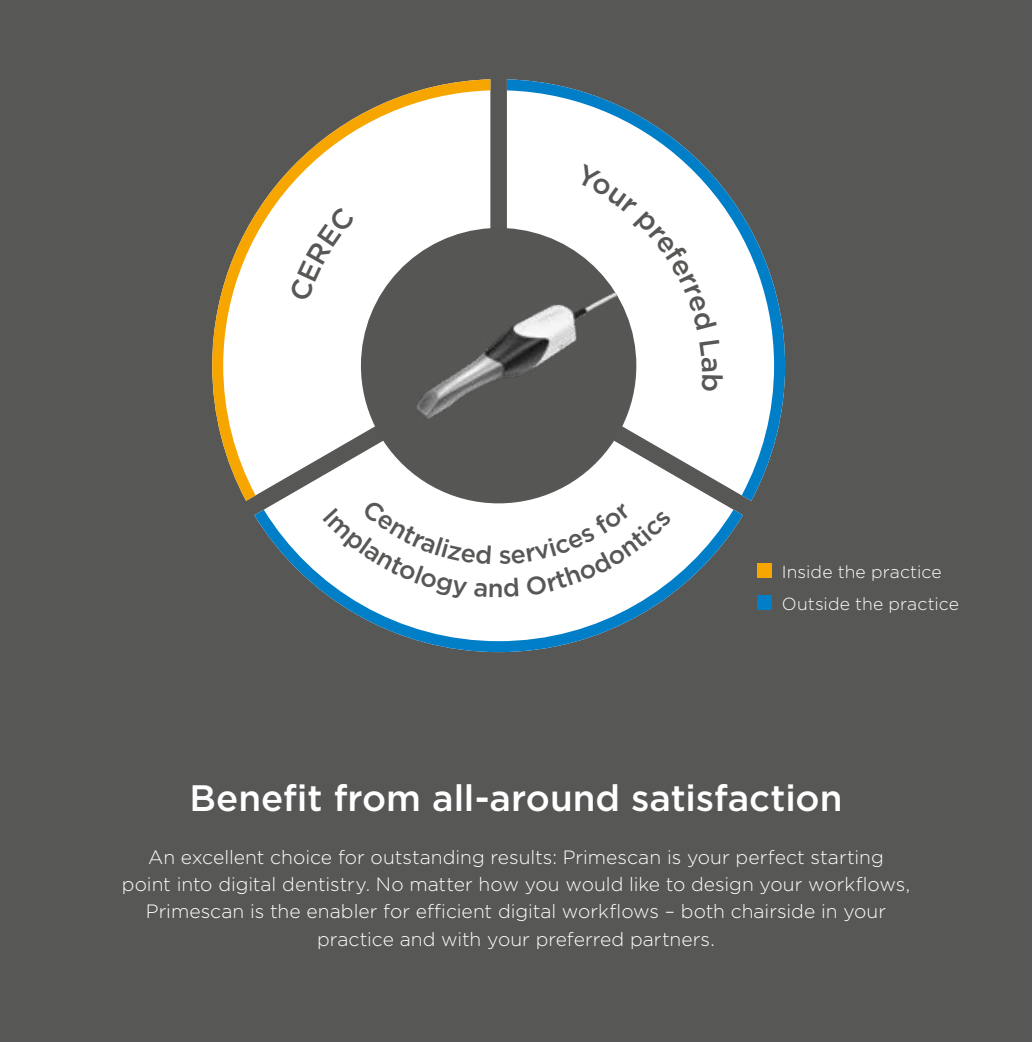
<style>
.page{position:relative;width:1032px;height:1042px;background:#575756}
.page>*{position:absolute;margin:0;border:0;box-sizing:border-box;transform-origin:0 0}
.t1{font:500 36.75px "Gotham";color:#fff}
.t2{font:300 19.25px/27.1px "Gotham";color:#fff;text-align:center}
.t3{font:300 17.5px/32.2px "Gotham";letter-spacing:.005em;color:#fff}
</style>
<div class="page">
<svg style="left:507px;top:79px;width:278px;height:422px;fill:#fff"></svg>
<svg style="left:212px;top:79px;width:278px;height:422px;fill:#fff"></svg>
<svg style="left:254px;top:510px;width:489px;height:142px"></svg>
<img style="left:360px;top:227px;width:275px;height:275px;border-radius:137px">
<div style="left:757px;top:563px;width:15px;height:15px;background:#f7a600"></div>
<div style="left:757px;top:595px;width:15px;height:15px;background:#007fc8"></div>
<svg style="left:575px;top:164px;width:142px;height:166px;background:#e6e8e9"></svg>
<svg style="left:699px;top:340px;width:24px;height:51px"></svg>
<div style="left:289px;top:206px;width:66px;height:95px;background:#fff"></div>
<div style="left:323px;top:499px;width:349px;height:100px;background:#fff"></div>
<p class="t3" style="left:782px;top:555px;width:179px">Inside the practice<br>Outside the practice</p>
<h1 class="t1" style="left:190px;top:773px;width:654px">Benefit from all-around satisfaction</h1>
<p class="t2" style="left:122px;top:843px;width:790px">An excellent choice for outstanding results: Primescan is your perfect starting point into digital dentistry. No matter how you would like to design your workflows, Primescan is the enabler for efficient digital workflows – both chairside in your practice and with your preferred partners.</p>
</div>
